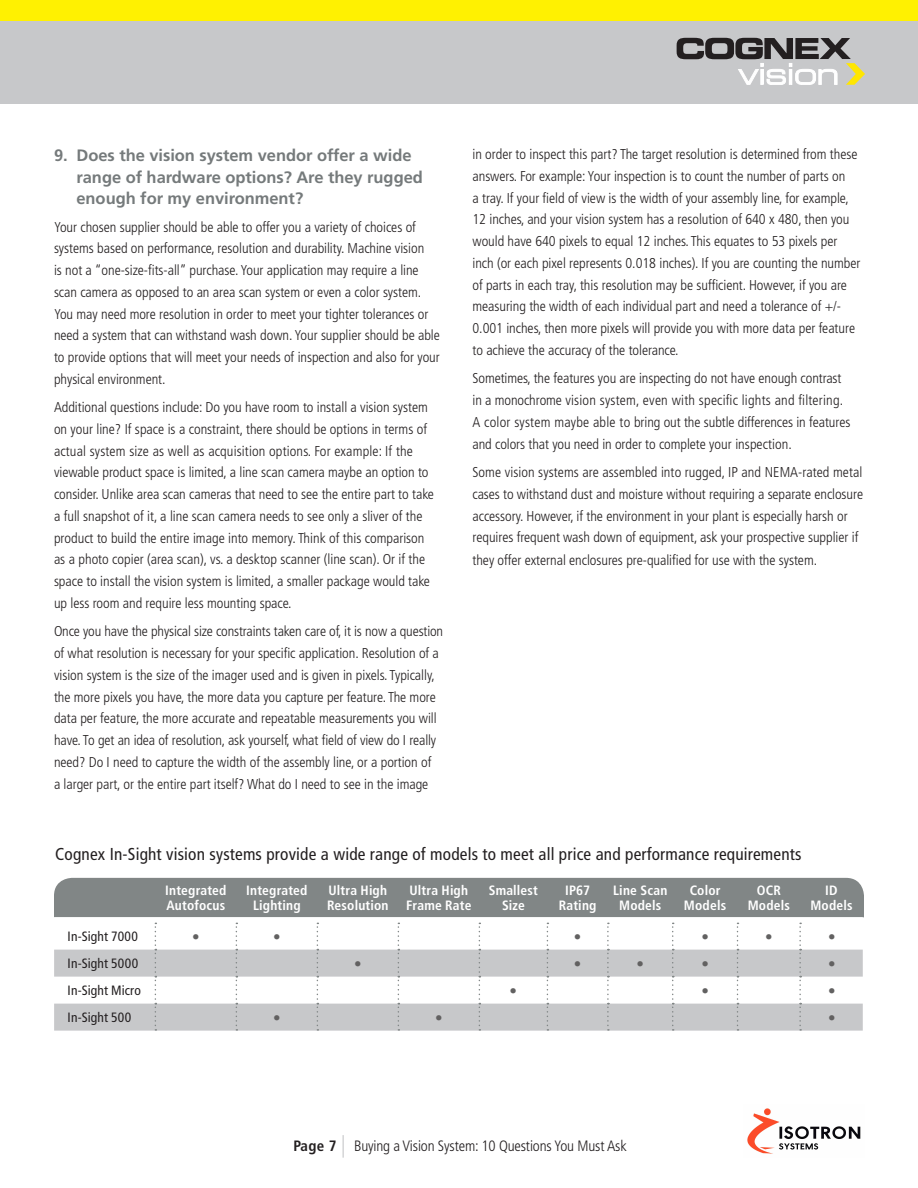
<style>
.page{position:relative;width:918px;height:1188px;background:#fff}
.page>*{position:absolute;margin:0;border:0;box-sizing:border-box;transform-origin:0 0}
.t1{font:condensed 17.25px "Frutiger";letter-spacing:.01em;color:#231f20}
.t2{font:700 16.5px/21.8px "Frutiger";letter-spacing:-.005em;color:#757a7b}
.t3{font:300 condensed 15px "Frutiger";letter-spacing:-.01em;color:#231f20}
.t4{font:700 condensed 15px "Frutiger LT Com";color:#626161}
.t5{font:300 condensed 14.25px/21.8px "Frutiger";letter-spacing:-.005em;color:#231f20}
.t6{font:700 condensed 13.5px/15px "Frutiger LT Com";letter-spacing:.015em;color:#fff;text-align:center}
.t7{font:condensed 13.5px "Frutiger LT Com";letter-spacing:.01em;color:#231f20}
.s1{font-weight:700}
.s2{font-size:22.5px;color:#c7c8ca}
</style>
<div class="page">
<div style="left:0;top:0;width:918px;height:104px;background:#c7c8ca"></div>
<div style="left:0;top:0;width:918px;height:20px;background:#fff101"></div>
<svg style="left:677px;top:38px;width:188px;height:47px"></svg>
<div style="left:54px;top:878px;width:810px;height:39px;background:#818686"></div>
<svg style="left:54px;top:917px;width:809px;height:33px"></svg>
<svg style="left:54px;top:950px;width:809px;height:81px;fill:#c7c8ca"></svg>
<svg style="left:155px;top:923px;width:1px;height:108px"></svg>
<svg style="left:236px;top:923px;width:1px;height:108px"></svg>
<svg style="left:317px;top:923px;width:1px;height:108px"></svg>
<svg style="left:398px;top:923px;width:1px;height:108px"></svg>
<svg style="left:479px;top:923px;width:1px;height:108px"></svg>
<svg style="left:547px;top:923px;width:1px;height:108px"></svg>
<svg style="left:607px;top:923px;width:2px;height:108px"></svg>
<svg style="left:672px;top:923px;width:2px;height:108px"></svg>
<svg style="left:737px;top:923px;width:2px;height:108px"></svg>
<svg style="left:799px;top:923px;width:2px;height:108px"></svg>
<img style="left:747px;top:1108px;width:114px;height:46px">
<p class="t2" style="left:77px;top:144px;width:348px;text-indent:-23px">9. Does the vision system vendor offer a wide range of hardware options? Are they rugged enough for my environment?</p>
<p class="t5" style="left:54px;top:216px;width:387px">Your chosen supplier should be able to offer you a variety of choices of systems based on performance, resolution and durability. Machine vision<br>is not a “one-size-fits-all” purchase. Your application may require a line scan camera as opposed to an area scan system or even a color system.<br>You may need more resolution in order to meet your tighter tolerances or need a system that can withstand wash down. Your supplier should be able to provide options that will meet your needs of inspection and also for your physical environment.</p>
<p class="t5" style="left:54px;top:397px;width:381px">Additional questions include: Do you have room to install a vision system on your line? If space is a constraint, there should be options in terms of actual system size as well as acquisition options. For example: If the viewable product space is limited, a line scan camera maybe an option to consider. Unlike area scan cameras that need to see the entire part to take a full snapshot of it, a line scan camera needs to see only a sliver of the product to build the entire image into memory. Think of this comparison as a photo copier (area scan), vs. a desktop scanner (line scan). Or if the space to install the vision system is limited, a smaller package would take up less room and require less mounting space.</p>
<p class="t5" style="left:54px;top:621px;width:391px">Once you have the physical size constraints taken care of, it is now a question of what resolution is necessary for your specific application. Resolution of a vision system is the size of the imager used and is given in pixels. Typically, the more pixels you have, the more data you capture per feature. The more data per feature, the more accurate and repeatable measurements you will have. To get an idea of resolution, ask yourself, what field of view do I really need? Do I need to capture the width of the assembly line, or a portion of<br>a larger part, or the entire part itself? What do I need to see in the image</p>
<p class="t5" style="left:472px;top:144px;width:389px">in order to inspect this part? The target resolution is determined from these answers. For example: Your inspection is to count the number of parts on<br>a tray. If your field of view is the width of your assembly line, for example, 12 inches, and your vision system has a resolution of 640 x 480, then you would have 640 pixels to equal 12 inches. This equates to 53 pixels per inch (or each pixel represents 0.018 inches). If you are counting the number of parts in each tray, this resolution may be sufficient. However, if you are measuring the width of each individual part and need a tolerance of +/- 0.001 inches, then more pixels will provide you with more data per feature to achieve the accuracy of the tolerance.</p>
<p class="t5" style="left:472px;top:368px;width:379px">Sometimes, the features you are inspecting do not have enough contrast in a monochrome vision system, even with specific lights and filtering.<br>A color system maybe able to bring out the subtle differences in features and colors that you need in order to complete your inspection.</p>
<p class="t5" style="left:472px;top:461px;width:392px">Some vision systems are assembled into rugged, IP and NEMA-rated metal cases to withstand dust and moisture without requiring a separate enclosure accessory. However, if the environment in your plant is especially harsh or requires frequent wash down of equipment, ask your prospective supplier if they offer external enclosures pre-qualified for use with the system.</p>
<p class="t1" style="left:55px;top:844px;width:748px">Cognex In-Sight vision systems provide a wide range of models to meet all price and performance requirements</p>
<p class="t6" style="left:165px;top:883px;width:63px;text-align:left">Integrated<br>Autofocus</p>
<p class="t6" style="left:246px;top:883px;width:63px">Integrated<br>Lighting</p>
<p class="t6" style="left:327px;top:883px;width:63px;text-align:left">Ultra High<br>Resolution</p>
<p class="t6" style="left:406px;top:883px;width:67px;text-align:left">Ultra High<br>Frame Rate</p>
<p class="t6" style="left:489px;top:883px;width:51px">Smallest<br>Size</p>
<p class="t6" style="left:559px;top:883px;width:39px">IP67<br>Rating</p>
<p class="t6" style="left:613px;top:883px;width:56px">Line Scan<br>Models</p>
<p class="t6" style="left:684px;top:883px;width:44px">Color<br>Models</p>
<p class="t6" style="left:748px;top:883px;width:44px">OCR<br>Models</p>
<p class="t6" style="left:810px;top:883px;width:44px">ID<br>Models</p>
<p class="t7" style="left:68px;top:929px;width:72px">In-Sight 7000</p>
<p class="t4" style="left:192px;top:928px;width:8px">•</p>
<p class="t4" style="left:273px;top:928px;width:8px">•</p>
<p class="t4" style="left:574px;top:928px;width:8px">•</p>
<p class="t4" style="left:701px;top:928px;width:8px">•</p>
<p class="t4" style="left:765px;top:928px;width:8px">•</p>
<p class="t4" style="left:828px;top:928px;width:8px">•</p>
<p class="t7" style="left:68px;top:956px;width:72px">In-Sight 5000</p>
<p class="t4" style="left:354px;top:955px;width:8px">•</p>
<p class="t4" style="left:574px;top:955px;width:8px">•</p>
<p class="t4" style="left:637px;top:955px;width:8px">•</p>
<p class="t4" style="left:701px;top:955px;width:8px">•</p>
<p class="t4" style="left:828px;top:955px;width:8px">•</p>
<p class="t7" style="left:68px;top:983px;width:75px">In-Sight Micro</p>
<p class="t4" style="left:510px;top:982px;width:8px">•</p>
<p class="t4" style="left:701px;top:982px;width:8px">•</p>
<p class="t4" style="left:828px;top:982px;width:8px">•</p>
<p class="t7" style="left:68px;top:1010px;width:65px">In-Sight 500</p>
<p class="t4" style="left:273px;top:1009px;width:8px">•</p>
<p class="t4" style="left:435px;top:1009px;width:8px">•</p>
<p class="t4" style="left:828px;top:1009px;width:8px">•</p>
<p class="t3" style="left:293px;top:1137px;width:335px"><span class="s1">Page 7</span> <span class="s2">|</span> Buying a Vision System: 10 Questions You Must Ask</p>
</div>
